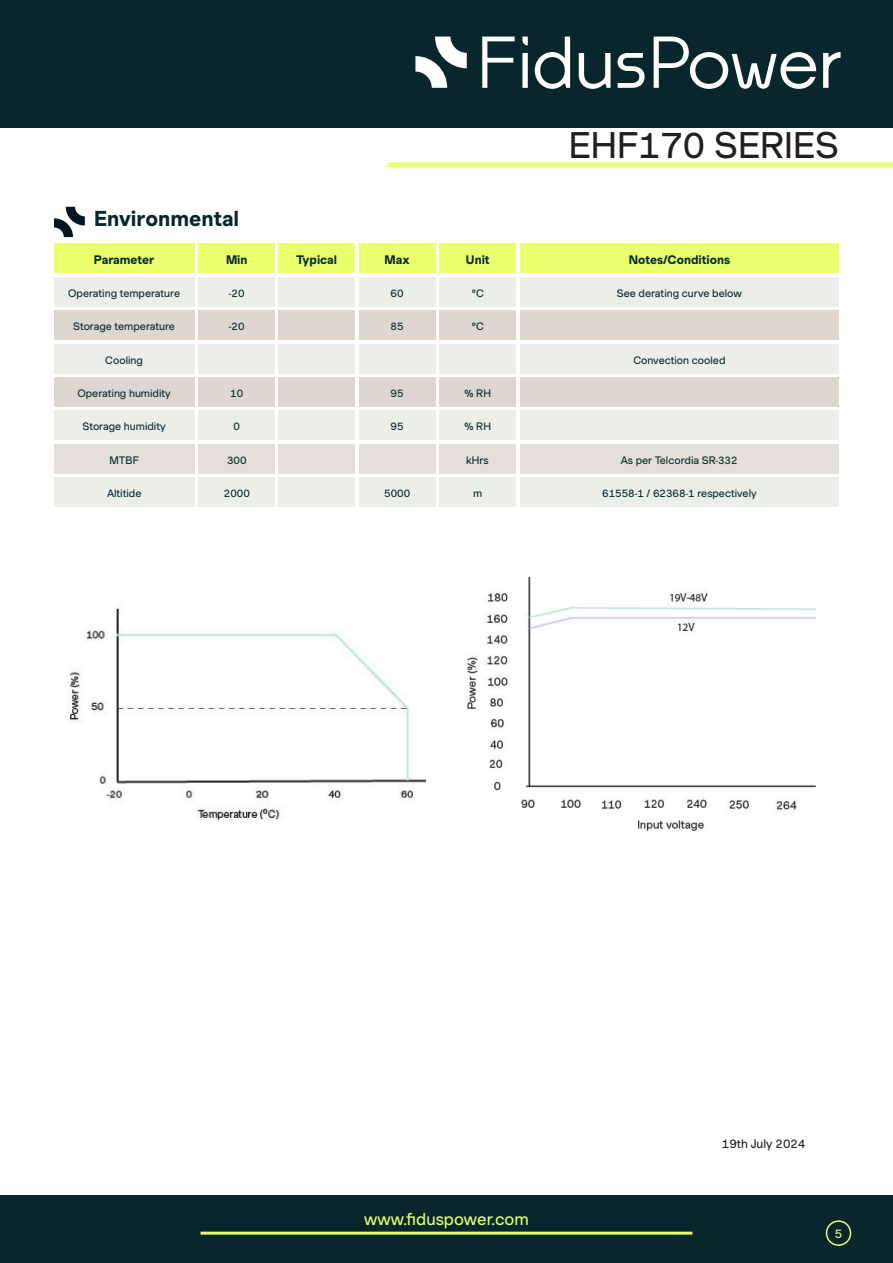
<style>
.page{position:relative;width:893px;height:1263px;background:#fff}
.page>*{position:absolute;margin:0;border:0;box-sizing:border-box;transform-origin:0 0}
.Other_Page_Part_Number{font:36px "Muoto";color:#231f20}
.Green_Titles{font:700 21px "Muoto";color:#07272d}
.t1{font:16.5px "Muoto";color:#eaff6c}
.Data_On_Left{font:700 12px "Muoto";color:#07272d}
.Data_On_Left-2{font:12px "Muoto";color:#231f20}
.Data_On_Left-3{font:12px "Muoto";color:#eaff6c}
.Data_On_Left-4{font:10.5px "Muoto";color:#07272d}
.Data_Input{font:10.5px "Muoto";color:#07272d}
</style>
<div class="page">
<div style="left:0;top:0;width:893px;height:128px;background:#07272d"></div>
<div style="left:0;top:1196px;width:893px;height:67px;background:#07272d"></div>
<hr style="left:201px;top:1231px;width:491px;height:3px;background:#eaff6c">
<div style="left:826px;top:1220px;width:25px;height:26px;border:2px solid #eaff6c;border-radius:50%"></div>
<div style="left:359px;top:243px;width:76px;height:30px;background:#eaff6c"></div>
<div style="left:439px;top:243px;width:77px;height:30px;background:#eaff6c"></div>
<div style="left:54px;top:243px;width:140px;height:30px;background:#eaff6c"></div>
<div style="left:520px;top:243px;width:319px;height:30px;background:#eaff6c"></div>
<div style="left:278px;top:243px;width:77px;height:30px;background:#eaff6c"></div>
<div style="left:198px;top:243px;width:77px;height:30px;background:#eaff6c"></div>
<div style="left:278px;top:310px;width:77px;height:30px;background:#dcd7d1"></div>
<div style="left:198px;top:277px;width:77px;height:29px;background:#eceeea"></div>
<div style="left:54px;top:277px;width:140px;height:29px;background:#eceeea"></div>
<div style="left:198px;top:310px;width:77px;height:30px;background:#dcd7d1"></div>
<div style="left:520px;top:310px;width:319px;height:30px;background:#dcd7d1"></div>
<div style="left:520px;top:277px;width:319px;height:29px;background:#eceeea"></div>
<div style="left:359px;top:310px;width:76px;height:30px;background:#dcd7d1"></div>
<div style="left:278px;top:277px;width:77px;height:29px;background:#eceeea"></div>
<div style="left:359px;top:277px;width:76px;height:29px;background:#eceeea"></div>
<div style="left:439px;top:277px;width:77px;height:29px;background:#eceeea"></div>
<div style="left:520px;top:344px;width:319px;height:30px;background:#eceeea"></div>
<div style="left:439px;top:344px;width:77px;height:30px;background:#eceeea"></div>
<div style="left:198px;top:377px;width:77px;height:30px;background:#dcd7d1"></div>
<div style="left:439px;top:310px;width:77px;height:30px;background:#dcd7d1"></div>
<div style="left:54px;top:377px;width:140px;height:30px;background:#dcd7d1"></div>
<div style="left:278px;top:377px;width:77px;height:30px;background:#dcd7d1"></div>
<div style="left:278px;top:344px;width:77px;height:30px;background:#eceeea"></div>
<div style="left:54px;top:344px;width:140px;height:30px;background:#eceeea"></div>
<div style="left:359px;top:344px;width:76px;height:30px;background:#eceeea"></div>
<div style="left:439px;top:377px;width:77px;height:30px;background:#dcd7d1"></div>
<div style="left:198px;top:344px;width:77px;height:30px;background:#eceeea"></div>
<div style="left:54px;top:310px;width:140px;height:30px;background:#dcd7d1"></div>
<div style="left:520px;top:377px;width:319px;height:30px;background:#dcd7d1"></div>
<div style="left:359px;top:377px;width:76px;height:30px;background:#dcd7d1"></div>
<div style="left:520px;top:410px;width:319px;height:30px;background:#eceeea"></div>
<div style="left:54px;top:410px;width:140px;height:30px;background:#eceeea"></div>
<div style="left:198px;top:410px;width:77px;height:30px;background:#eceeea"></div>
<div style="left:439px;top:410px;width:77px;height:30px;background:#eceeea"></div>
<div style="left:359px;top:410px;width:76px;height:30px;background:#eceeea"></div>
<div style="left:278px;top:410px;width:77px;height:30px;background:#eceeea"></div>
<svg style="left:54px;top:207px;width:31px;height:30px"></svg>
<div style="left:520px;top:444px;width:319px;height:29px;background:#e3dfda"></div>
<div style="left:198px;top:444px;width:77px;height:29px;background:#e3dfda"></div>
<div style="left:278px;top:444px;width:77px;height:29px;background:#e3dfda"></div>
<div style="left:54px;top:444px;width:140px;height:29px;background:#e3dfda"></div>
<div style="left:439px;top:444px;width:77px;height:29px;background:#e3dfda"></div>
<div style="left:359px;top:444px;width:76px;height:29px;background:#e3dfda"></div>
<img style="left:67px;top:608px;width:358px;height:212px">
<svg style="left:482px;top:37px;width:33px;height:51px"></svg>
<svg style="left:522px;top:37px;width:6px;height:51px"></svg>
<svg style="left:535px;top:37px;width:35px;height:52px"></svg>
<svg style="left:579px;top:53px;width:31px;height:36px"></svg>
<svg style="left:617px;top:53px;width:28px;height:35px"></svg>
<svg style="left:654px;top:37px;width:162px;height:52px"></svg>
<svg style="left:823px;top:52px;width:18px;height:36px"></svg>
<svg style="left:415px;top:37px;width:52px;height:51px"></svg>
<hr style="left:387px;top:163px;width:506px;height:4px;background:#eaff6c">
<div style="left:520px;top:477px;width:319px;height:30px;background:#eceeea"></div>
<div style="left:54px;top:477px;width:140px;height:30px;background:#eceeea"></div>
<div style="left:199px;top:477px;width:76px;height:30px;background:#eceeea"></div>
<div style="left:440px;top:477px;width:76px;height:30px;background:#eceeea"></div>
<div style="left:359px;top:477px;width:76px;height:30px;background:#eceeea"></div>
<div style="left:278px;top:477px;width:77px;height:30px;background:#eceeea"></div>
<img style="left:467px;top:577px;width:348px;height:254px">
<p class="Green_Titles" style="left:94px;top:203px;width:147px">Environmental</p>
<p class="Other_Page_Part_Number" style="left:569px;top:118px;width:272px">EHF170 SERIES</p>
<p class="Data_On_Left" style="left:94px;top:250px;width:62px">Parameter</p>
<p class="Data_On_Left" style="left:226px;top:250px;width:23px">Min</p>
<p class="Data_On_Left" style="left:296px;top:250px;width:42px">Typical</p>
<p class="Data_On_Left" style="left:385px;top:250px;width:27px">Max</p>
<p class="Data_On_Left" style="left:466px;top:250px;width:25px">Unit</p>
<p class="Data_On_Left" style="left:629px;top:250px;width:103px">Notes/Conditions</p>
<p class="Data_On_Left-4" style="left:68px;top:285px;width:114px">Operating temperature</p>
<p class="Data_On_Left-4" style="left:229px;top:285px;width:17px">-20</p>
<p class="Data_On_Left-4" style="left:391px;top:285px;width:15px">60</p>
<p class="Data_On_Left-4" style="left:471px;top:285px;width:14px">°C</p>
<p class="Data_On_Left-4" style="left:617px;top:285px;width:127px">See derating curve below</p>
<p class="Data_On_Left-4" style="left:73px;top:319px;width:103px">Storage temperature</p>
<p class="Data_On_Left-4" style="left:391px;top:319px;width:15px">85</p>
<p class="Data_On_Left-4" style="left:229px;top:319px;width:17px">-20</p>
<p class="Data_On_Left-4" style="left:105px;top:352px;width:39px">Cooling</p>
<p class="Data_On_Left-4" style="left:471px;top:319px;width:14px">°C</p>
<p class="Data_On_Left-4" style="left:77px;top:386px;width:95px">Operating humidity</p>
<p class="Data_On_Left-4" style="left:230px;top:386px;width:15px">10</p>
<p class="Data_On_Left-4" style="left:391px;top:386px;width:15px">95</p>
<p class="Data_On_Left-4" style="left:465px;top:386px;width:28px">% RH</p>
<p class="Data_On_Left-4" style="left:83px;top:418px;width:85px">Storage humidity</p>
<p class="Data_On_Left-4" style="left:234px;top:418px;width:8px">0</p>
<p class="Data_On_Left-4" style="left:391px;top:418px;width:15px">95</p>
<p class="Data_On_Left-4" style="left:465px;top:418px;width:28px">% RH</p>
<p class="Data_Input" style="left:633px;top:352px;width:94px">Convection cooled</p>
<p class="Data_On_Left-4" style="left:109px;top:452px;width:31px">MTBF</p>
<p class="Data_On_Left-4" style="left:227px;top:452px;width:21px">300</p>
<p class="Data_On_Left-4" style="left:466px;top:452px;width:24px">kHrs</p>
<p class="Data_On_Left-4" style="left:621px;top:452px;width:118px">As per Telcordia SR-332</p>
<p class="Data_On_Left-4" style="left:107px;top:486px;width:36px">Altitide</p>
<p class="Data_On_Left-4" style="left:224px;top:486px;width:28px">2000</p>
<p class="Data_On_Left-4" style="left:384px;top:486px;width:28px">5000</p>
<p class="Data_On_Left-4" style="left:473px;top:486px;width:11px">m</p>
<p class="Data_Input" style="left:602px;top:486px;width:156px">61558-1 / 62368-1 respectively</p>
<h3 class="t1" style="left:364px;top:1207px;width:166px">www.fiduspower.com</h3>
<p class="Data_On_Left-2" style="left:722px;top:1135px;width:85px">19th July 2024</p>
<p class="Data_On_Left-3" style="left:835px;top:1225px;width:9px">5</p>
</div>
